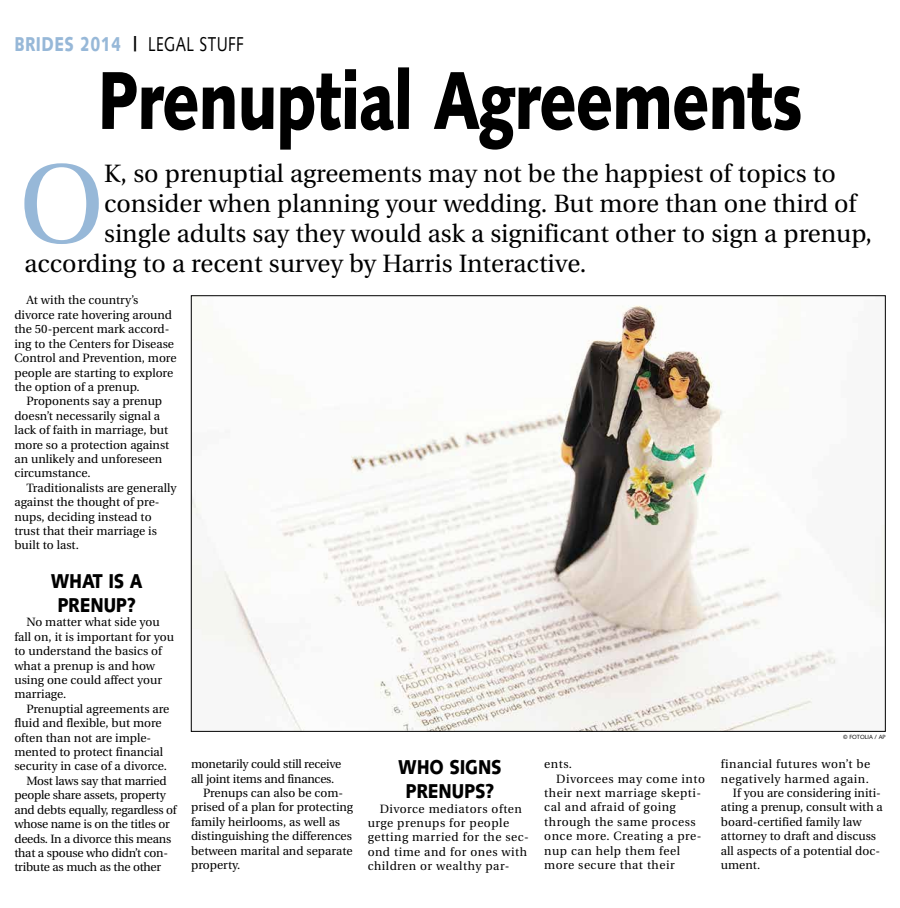
<style>
.page{position:relative;width:900px;height:908px;background:#fff}
.page>*{position:absolute;margin:0;border:0;box-sizing:border-box;transform-origin:0 0}
.t1{font:111.7px "Utopia";color:#97b8d8}
.t2{font:900 82px "Syntax";letter-spacing:-.015em;color:#000;scale:.77 1}
.t3{font:25px "Utopia";color:#000}
.t4{font:900 20px/24px "Syntax";letter-spacing:-.015em;color:#000;text-align:center;scale:.86 1}
.t5{font:900 20px "Syntax";letter-spacing:.025em;color:#97b8d8;scale:.77 1}
.t6{font:12px/14.4px "Utopia";color:#000}
.t7{font:12px/14.4px "Utopia";letter-spacing:.04em;color:#000}
.t8{font:12px "Utopia";letter-spacing:-.02em;color:#000}
.t9{font:6px "Syntax";letter-spacing:-.01em;color:#000;scale:.95 1}
.s1{color:#000}
.s2{font-weight:400;color:#000}
</style>
<div class="page">
<img style="left:193px;top:305px;width:691px;height:424px">
<h3 class="t5" style="left:14px;top:32px;width:300px">BRIDES 2014 <span class="s1">|</span> <span class="s2">LEGAL STUFF</span></h3>
<h2 class="t2" style="left:97px;top:52px;width:917px">Prenuptial Agreements</h2>
<h1 class="t1" style="left:19px;top:143px;width:87px">O</h1>
<h3 class="t3" style="left:104px;top:160px;width:733px">K, so prenuptial agreements may not be the happiest of topics to</h3>
<h3 class="t3" style="left:104px;top:190px;width:754px">consider when planning your wedding. But more than one third of</h3>
<h3 class="t3" style="left:104px;top:220px;width:770px">single adults say they would ask a significant other to sign a prenup,</h3>
<h3 class="t3" style="left:24px;top:250px;width:563px">according to a recent survey by Harris Interactive.</h3>
<p class="t6" style="left:14px;top:293px;width:164px;text-indent:12px">At with the country’s divorce rate hovering around the 50-percent mark accord&shy;ing to the Centers for Disease<br>Control and Prevention, more people are starting to explore the option of a prenup.</p>
<p class="t6" style="left:14px;top:394px;width:157px;text-indent:12px">Proponents say a prenup doesn’t necessarily signal a lack of faith in marriage, but more so a protection against an unlikely and unforeseen circumstance.</p>
<p class="t6" style="left:14px;top:480px;width:164px;text-indent:12px">Traditionalists are generally against the thought of pre&shy;nups, deciding instead to trust that their marriage is built to last.</p>
<h3 class="t4" style="left:51px;top:569px;width:109px">WHAT IS A<br>PRENUP?</h3>
<p class="t6" style="left:14px;top:615px;width:161px;text-indent:12px">No matter what side you fall on, it is important for you to understand the basics of what a prenup is and how using one could affect your marriage.</p>
<p class="t6" style="left:26px;top:701px;width:145px">Prenuptial agreements are</p>
<p class="t6" style="left:14px;top:716px;width:149px">fluid and flexible, but more</p>
<p class="t6" style="left:14px;top:730px;width:138px">often than not are imple-</p>
<p class="t6" style="left:14px;top:744px;width:150px">mented to protect financial</p>
<p class="t6" style="left:14px;top:759px;width:154px">security in case of a divorce.</p>
<p class="t8" style="left:26px;top:774px;width:142px">Most laws say that married</p>
<p class="t8" style="left:14px;top:788px;width:153px">people share assets, property</p>
<p class="t8" style="left:14px;top:802px;width:164px">and debts equally, regardless of</p>
<p class="t8" style="left:14px;top:817px;width:157px">whose name is on the titles or</p>
<p class="t8" style="left:14px;top:831px;width:158px">deeds. In a divorce this means</p>
<p class="t8" style="left:14px;top:846px;width:155px">that a spouse who didn’t con-</p>
<p class="t8" style="left:14px;top:860px;width:148px">tribute as much as the other</p>
<p class="t8" style="left:191px;top:757px;width:152px">monetarily could still receive</p>
<p class="t8" style="left:191px;top:771px;width:145px">all joint items and finances.</p>
<p class="t6" style="left:203px;top:785px;width:142px">Prenups can also be com-</p>
<p class="t6" style="left:191px;top:800px;width:164px">prised of a plan for protecting</p>
<p class="t6" style="left:191px;top:814px;width:151px">family heirlooms, as well as</p>
<p class="t6" style="left:191px;top:828px;width:163px">distinguishing the differences</p>
<p class="t6" style="left:191px;top:843px;width:163px">between marital and separate</p>
<p class="t6" style="left:191px;top:857px;width:51px">property.</p>
<h3 class="t4" style="left:398px;top:755px;width:122px">WHO SIGNS<br>PRENUPS?</h3>
<p class="t7" style="left:368px;top:801px;width:163px;text-indent:12px">Divorce mediators often urge prenups for people getting married for the sec&shy;ond time and for ones with children or wealthy par-</p>
<p class="t6" style="left:544px;top:756px;width:29px">ents.</p>
<p class="t7" style="left:556px;top:771px;width:150px">Divorcees may come into</p>
<p class="t7" style="left:544px;top:785px;width:158px">their next marriage skepti-</p>
<p class="t7" style="left:544px;top:800px;width:133px">cal and afraid of going</p>
<p class="t7" style="left:544px;top:814px;width:153px">through the same process</p>
<p class="t7" style="left:544px;top:828px;width:159px">once more. Creating a pre-</p>
<p class="t7" style="left:544px;top:843px;width:137px">nup can help them feel</p>
<p class="t7" style="left:544px;top:857px;width:132px">more secure that their</p>
<p class="t9" style="left:843px;top:733px;width:46px">© FOTOLIA / AP</p>
<p class="t7" style="left:721px;top:756px;width:151px">financial futures won’t be</p>
<p class="t7" style="left:721px;top:771px;width:149px">negatively harmed again.</p>
<p class="t6" style="left:733px;top:785px;width:149px">If you are considering initi-</p>
<p class="t6" style="left:721px;top:800px;width:163px">ating a prenup, consult with a</p>
<p class="t6" style="left:721px;top:814px;width:142px">board-certified family law</p>
<p class="t6" style="left:721px;top:828px;width:157px">attorney to draft and discuss</p>
<p class="t6" style="left:721px;top:843px;width:161px">all aspects of a potential doc-</p>
<p class="t6" style="left:721px;top:857px;width:41px">ument.</p>
</div>
